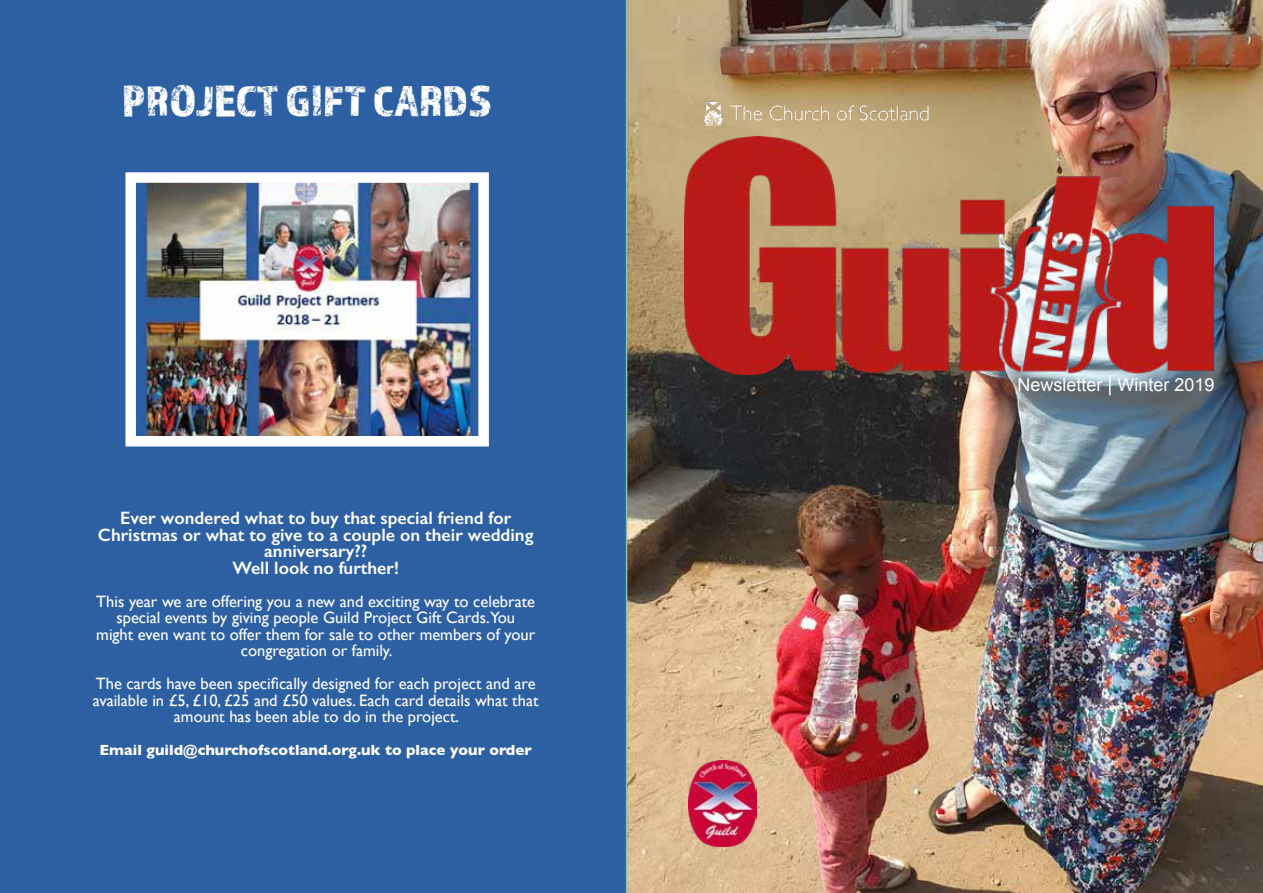
<style>
.page{position:relative;width:1263px;height:893px;background:#fff}
.page>*{position:absolute;margin:0;border:0;box-sizing:border-box;transform-origin:0 0}
.t1{font:45px "Almaq Rough";color:#fff}
.t2{font:600 18px/16.5px "Gill Sans";color:#fff;text-align:center}
.t3{font:18px "Arial";color:#fff}
.t4{font:16.5px/16.5px "Gill Sans";color:#fff;text-align:center}
.t5{font:700 15px "Gill Sans";color:#fff}
</style>
<div class="page">
<div style="left:0;top:0;width:626px;height:893px;background:#2d60a2"></div>
<img style="left:626px;top:0;width:637px;height:893px">
<img style="left:689px;top:760px;width:67px;height:86px">
<hr style="left:1109px;top:375px;width:2px;height:20px;background:#fff">
<img style="left:684px;top:137px;width:530px;height:238px">
<img style="left:684px;top:47px;width:263px;height:90px">
<img style="left:136px;top:183px;width:342px;height:252px">
<div style="left:125px;top:172px;width:364px;height:274px;border:10px solid #fff"></div>
<h1 class="t1" style="left:123px;top:74px;width:371px">PROJECT GIFT CARDS</h1>
<p class="t2" style="left:98px;top:510px;width:437px">Ever wondered what to buy that special friend for Christmas or what to give to a couple on their wedding anniversary??<br>Well look no further!</p>
<p class="t4" style="left:96px;top:593px;width:440px">This year we are offering you a new and exciting way to celebrate special events by giving people Guild Project Gift Cards.You might even want to offer them for sale to other members of your congregation or family.</p>
<p class="t4" style="left:93px;top:675px;width:447px">The cards have been specifically designed for each project and are available in £5, £10, £25 and £50 values. Each card details what that amount has been able to do in the project.</p>
<p class="t5" style="left:100px;top:738px;width:434px">Email guild@churchofscotland.org.uk to place your order</p>
<p class="t3" style="left:1017px;top:373px;width:199px">Newsletter Winter 2019</p>
</div>
